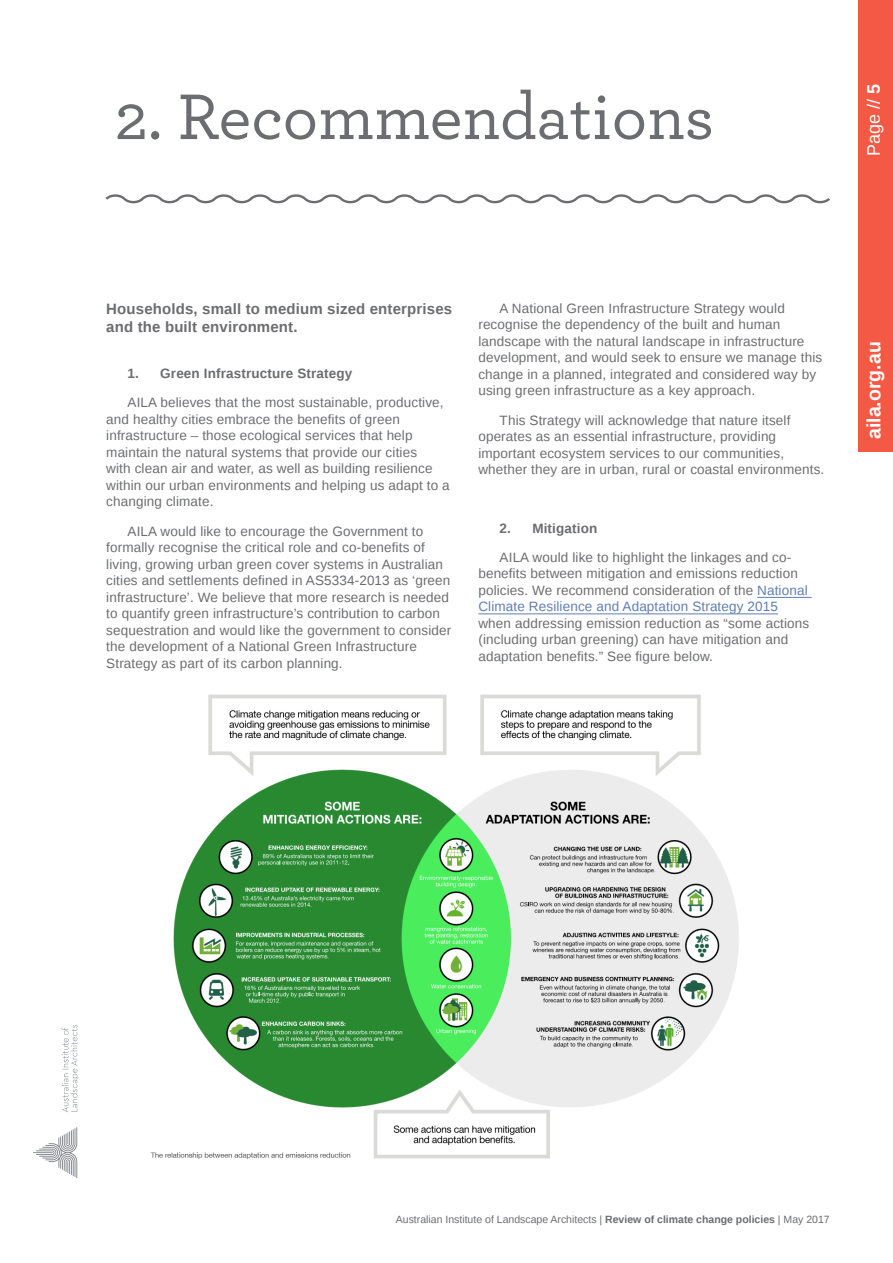
<style>
.page{position:relative;width:893px;height:1263px;background:#fff}
.page>*{position:absolute;margin:0;border:0;box-sizing:border-box;transform-origin:0 0}
.Header{font:500 67.5px "Archer Pro";color:#6c6d70}
.t1{font:700 19.5px "Liberation Sans";color:#fff}
.t2{font:18px "Liberation Sans";color:#fff}
.Bold_2{font:700 15px/18px "Liberation Sans";letter-spacing:.01em;color:#6c6d70}
.Body_2{font:13.5px/16.5px "Liberation Sans";letter-spacing:.01em;color:#6c6d70}
.Body_2-2{font:700 13.5px "Liberation Sans";letter-spacing:.01em;color:#6c6d70}
.t3{font:10.5px "Liberation Sans";color:#6c6d70}
.s1{font-weight:700}
.s2{color:#607eb4}
</style>
<div class="page">
<div style="left:859px;top:0;width:34px;height:451px;background:#f45945"></div>
<svg style="left:33px;top:1127px;width:44px;height:51px"></svg>
<svg style="left:62px;top:1025px;width:17px;height:87px"></svg>
<svg style="left:105px;top:194px;width:725px;height:10px"></svg>
<hr style="left:757px;top:597px;width:55px;height:1px;background:#607eb4">
<hr style="left:478px;top:613px;width:300px;height:1px;background:#607eb4">
<img style="left:150px;top:694px;width:589px;height:465px">
<p class="Header" style="left:115px;top:68px;width:601px">2. Recommendations</p>
<h3 class="t2" style="left:863px;top:156px;width:74px;rotate:-90deg">Page // <span class="s1">5</span></h3>
<p class="Bold_2" style="left:106px;top:300px;width:347px">Households, small to medium sized enterprises and the built environment.</p>
<p class="Body_2-2" style="left:128px;top:364px;width:226px">1. Green Infrastructure Strategy</p>
<p class="Body_2" style="left:106px;top:395px;width:345px;text-indent:21px">AILA believes that the most sustainable, productive, and healthy cities embrace the benefits of green infrastructure – those ecological services that help maintain the natural systems that provide our cities<br>with clean air and water, as well as building resilience within our urban environments and helping us adapt to a changing climate.</p>
<p class="Body_2" style="left:106px;top:523px;width:346px;text-indent:21px">AILA would like to encourage the Government to formally recognise the critical role and co-benefits of living, growing urban green cover systems in Australian cities and settlements defined in AS5334-2013 as ‘green infrastructure’. We believe that more research is needed to quantify green infrastructure’s contribution to carbon sequestration and would like the government to consider the development of a National Green Infrastructure Strategy as part of its carbon planning.</p>
<p class="Body_2" style="left:478px;top:301px;width:345px;text-indent:21px">A National Green Infrastructure Strategy would recognise the dependency of the built and human landscape with the natural landscape in infrastructure development, and would seek to ensure we manage this change in a planned, integrated and considered way by using green infrastructure as a key approach.</p>
<p class="Body_2" style="left:478px;top:412px;width:347px;text-indent:21px">This Strategy will acknowledge that nature itself operates as an essential infrastructure, providing important ecosystem services to our communities, whether they are in urban, rural or coastal environments.</p>
<p class="Body_2-2" style="left:500px;top:519px;width:99px">2. Mitigation</p>
<p class="Body_2" style="left:478px;top:550px;width:332px;text-indent:21px">AILA would like to highlight the linkages and co&shy;benefits between mitigation and emissions reduction policies. We recommend consideration of the <span class="s2">National Climate Resilience and Adaptation Strategy 2015 </span>when addressing emission reduction as “some actions (including urban greening) can have mitigation and adaptation benefits.” See figure below.</p>
<h2 class="t1" style="left:860px;top:439px;width:99px;rotate:-90deg">aila.org.au</h2>
<p class="t3" style="left:396px;top:1214px;width:435px">Australian Institute of Landscape Architects | <span class="s1">Review of climate change policies</span> | May 2017</p>
</div>
